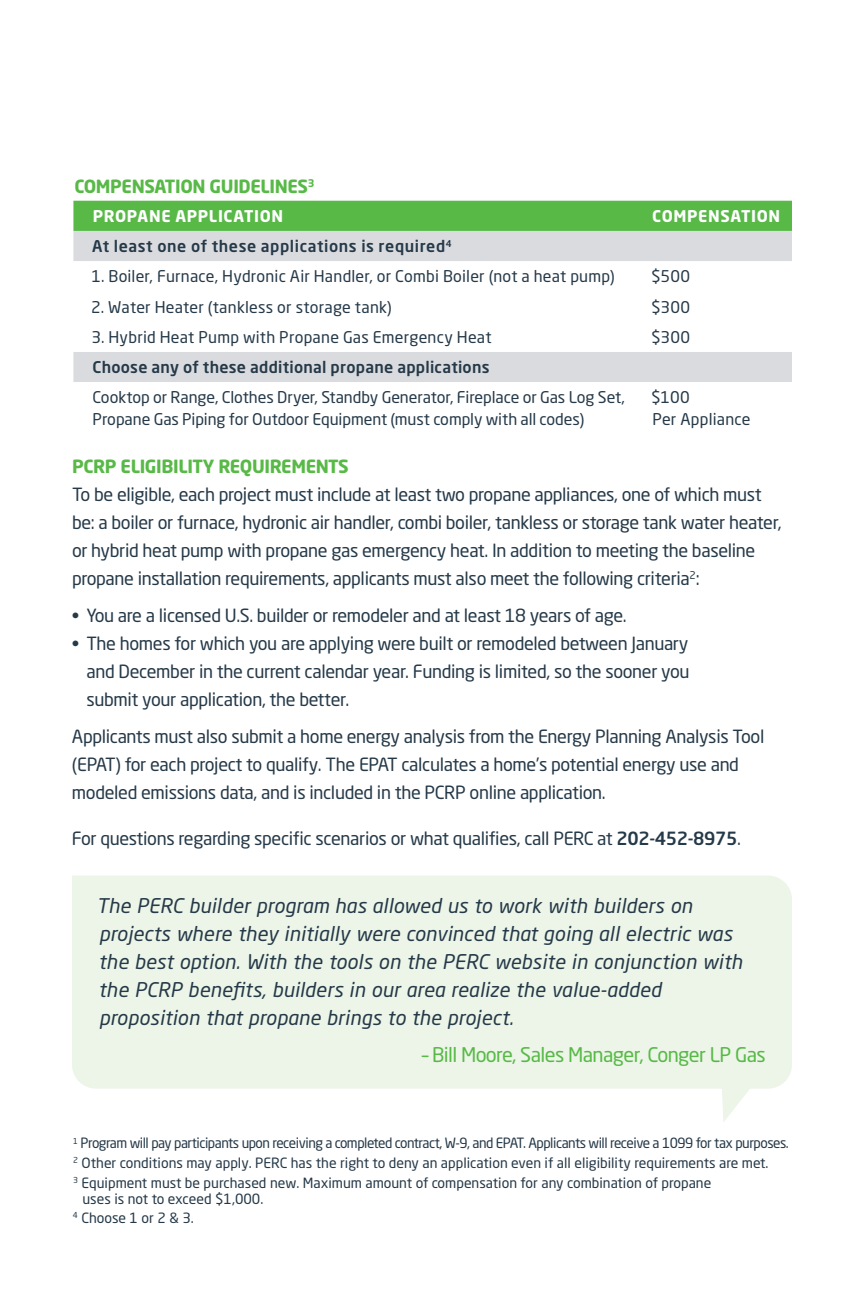
<style>
.page{position:relative;width:864px;height:1296px;background:#fff}
.page>*{position:absolute;margin:0;border:0;box-sizing:border-box;transform-origin:0 0}
.t1{font:italic 20px/28px "Neo Sans W1 G";letter-spacing:.01em;color:#253948}
.t2{font:20px "Neo Sans W1 G";letter-spacing:-.03em;color:#58b947}
.t3{font:18px/28px "Neo Sans W1 G";letter-spacing:-.02em;color:#253948}
.t4{font:700 18px "Neo Sans W1 G";letter-spacing:-.02em;color:#58b947}
.t5{font:16px/22px "Neo Sans W1 G";letter-spacing:.01em;color:#253948}
.t6{font:500 16px "Neo Sans W1 G";letter-spacing:.02em;color:#253948}
.t7{font:700 16px "Neo Sans W1 G";letter-spacing:.04em;color:#fff}
.t8{font:14px/19.6px "Neo Sans W1 G";color:#253948}
.s1{font-weight:500}
</style>
<div class="page">
<div style="left:72px;top:876px;width:720px;height:213px;background:#ecf5e8"></div>
<svg style="left:721px;top:1079px;width:36px;height:43px"></svg>
<div style="left:73px;top:201px;width:719px;height:30px;background:#58b947"></div>
<div style="left:73px;top:231px;width:719px;height:30px;background:#dadbdf"></div>
<div style="left:73px;top:352px;width:719px;height:30px;background:#dadbdf"></div>
<p class="t4" style="left:74px;top:175px;width:242px">COMPENSATION GUIDELINES<sup>3</sup></p>
<p class="t7" style="left:93px;top:206px;width:192px">PROPANE APPLICATION</p>
<p class="t7" style="left:652px;top:206px;width:129px">COMPENSATION</p>
<p class="t6" style="left:92px;top:236px;width:361px">At least one of these applications is required<sup>4</sup></p>
<p class="t5" style="left:91px;top:265px;width:525px">1. Boiler, Furnace, Hydronic Air Handler, or Combi Boiler (not a heat pump)</p>
<p class="t5" style="left:651px;top:265px;width:41px">$500</p>
<p class="t5" style="left:91px;top:296px;width:302px">2. Water Heater (tankless or storage tank)</p>
<p class="t5" style="left:651px;top:296px;width:41px">$300</p>
<p class="t5" style="left:91px;top:326px;width:402px">3. Hybrid Heat Pump with Propane Gas Emergency Heat</p>
<p class="t5" style="left:651px;top:326px;width:41px">$300</p>
<p class="t6" style="left:92px;top:357px;width:399px">Choose any of these additional propane applications</p>
<p class="t5" style="left:92px;top:386px;width:534px">Cooktop or Range, Clothes Dryer, Standby Generator, Fireplace or Gas Log Set,<br>Propane Gas Piping for Outdoor Equipment (must comply with all codes)</p>
<p class="t5" style="left:651px;top:386px;width:101px">$100<br>Per Appliance</p>
<p class="t4" style="left:72px;top:455px;width:278px">PCRP ELIGIBILITY REQUIREMENTS</p>
<p class="t3" style="left:72px;top:480px;width:711px">To be eligible, each project must include at least two propane appliances, one of which must be: a boiler or furnace, hydronic air handler, combi boiler, tankless or storage tank water heater, or hybrid heat pump with propane gas emergency heat. In addition to meeting the baseline propane installation requirements, applicants must also meet the following criteria<sup>2</sup>:</p>
<p class="t3" style="left:72px;top:601px;width:556px">• You are a licensed U.S. builder or remodeler and at least 18 years of age.</p>
<p class="t3" style="left:86px;top:629px;width:605px;text-align:justify;text-indent:-14px">• The homes for which you are applying were built or remodeled between January and December in the current calendar year. Funding is limited, so the sooner you submit your application, the better.</p>
<p class="t3" style="left:72px;top:722px;width:694px">Applicants must also submit a home energy analysis from the Energy Planning Analysis Tool (EPAT) for each project to qualify. The EPAT calculates a home’s potential energy use and modeled emissions data, and is included in the PCRP online application.</p>
<p class="t3" style="left:72px;top:824px;width:671px">For questions regarding specific scenarios or what qualifies, call PERC at <span class="s1">202-452-8975</span>.</p>
<p class="t1" style="left:96px;top:892px;width:647px">The PERC builder program has allowed us to work with builders on projects where they initially were convinced that going all electric was the best option. With the tools on the PERC website in conjunction with the PCRP benefits, builders in our area realize the value-added proposition that propane brings to the project.</p>
<p class="t2" style="left:422px;top:1043px;width:345px">– Bill Moore, Sales Manager, Conger LP Gas</p>
<p class="t8" style="left:73px;top:1133px;width:717px"><sup>1</sup> Program will pay participants upon receiving a completed contract, W-9, and EPAT. Applicants will receive a 1099 for tax purposes.<br><sup>2</sup> Other conditions may apply. PERC has the right to deny an application even if all eligibility requirements are met.<br><sup>3</sup> Equipment must be purchased new. Maximum amount of compensation for any combination of propane</p>
<p class="t8" style="left:73px;top:1188px;width:192px;text-indent:9px">uses is not to exceed $1,000.<br><sup>4</sup> Choose 1 or 2 &amp; 3.</p>
</div>
